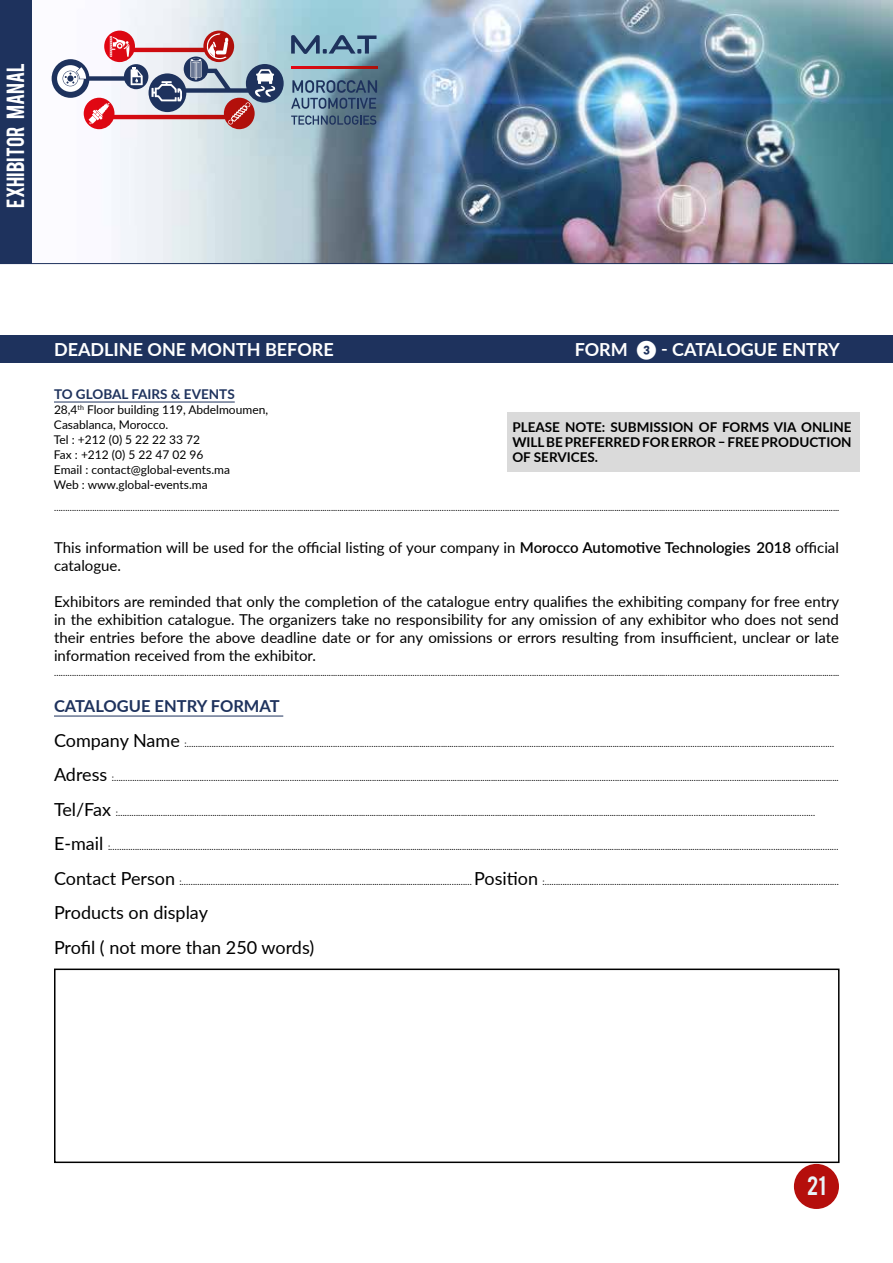
<style>
.page{position:relative;width:893px;height:1263px;background:#fff}
.page>*{position:absolute;margin:0;border:0;box-sizing:border-box;transform-origin:0 0}
.t1{font:21px "Bebas";color:#e8f5f9}
.t2{font:19.5px "Bebas";color:#fff}
.t3{font:18px/34.5px "Lato";color:#000}
.t4{font:700 18px "Lato";color:#fff}
.t5{font:700 16.5px "Lato";color:#1e325d}
.t6{font:15px/18px "Lato";color:#000}
.t7{font:700 13.5px/15px "Lato";color:#000;text-align:justify}
.t8{font:700 13.5px "Lato";color:#1e325d}
.t9{font:12px/15px "Lato";color:#000}
.t10{font:9px "Lato";color:#000}
.s1{font-weight:600}
.s2{font-size:18px}
</style>
<div class="page">
<img style="left:31px;top:0;width:862px;height:263px">
<div style="left:0;top:0;width:31px;height:264px;background:#1e325d"></div>
<hr style="left:0;top:263px;width:893px;height:1px;background:#1e325d">
<svg style="left:52px;top:31px;width:232px;height:98px"></svg>
<svg style="left:291px;top:80px;width:86px;height:29px;background:#5b7891"></svg>
<svg style="left:291px;top:115px;width:85px;height:10px"></svg>
<svg style="left:291px;top:35px;width:85px;height:19px;background:#6a8ea8"></svg>
<svg style="left:291px;top:66px;width:86px;height:2px"></svg>
<div style="left:794px;top:1164px;width:45px;height:45px;background:#b50f0c;border-radius:50%"></div>
<div style="left:0;top:335px;width:893px;height:27px;background:#1e325d"></div>
<hr style="left:54px;top:716px;width:229px;height:1px;background:#1e325d">
<div style="left:507px;top:413px;width:352px;height:59px;background:#dadada"></div>
<div style="left:54px;top:968px;width:785px;height:195px;border:2px solid #000"></div>
<hr style="left:54px;top:402px;width:181px;height:1px;background:#1e325d">
<h2 class="t2" style="left:1px;top:208px;width:146px;rotate:-90deg">EXHIBITOR MANAL</h2>
<h3 class="t4" style="left:54px;top:336px;width:281px">DEADLINE ONE MONTH BEFORE</h3>
<h3 class="t8" style="left:54px;top:384px;width:182px">TO GLOBAL FAIRS &amp; EVENTS</h3>
<h3 class="t9" style="left:54px;top:401px;width:216px">28,4<sup>th</sup> Floor building 119, Abdelmoumen,<br>Casablanca, Morocco.<br>Tel : +212 (0) 5 22 22 33 72<br>Fax : +212 (0) 5 22 47 02 96<br>Email : contact@global-events.ma<br>Web : www.global-events.ma</h3>
<h3 class="t4" style="left:575px;top:336px;width:267px">FORM ❸ - CATALOGUE ENTRY</h3>
<h3 class="t7" style="left:512px;top:419px;width:341px">PLEASE NOTE: SUBMISSION OF FORMS VIA ONLINE WILL BE PREFERRED FOR ERROR – FREE PRODUCTION OF SERVICES.</h3>
<p class="t10" style="left:54px;top:501px;width:787px">……………………………………………………………………………………………….............................……………………………………………………………………………………………….............................………………………………………………………….............</p>
<h3 class="t6" style="left:54px;top:538px;width:786px">This information will be used for the official listing of your company in <span class="s1">Morocco Automotive Technologies 2018</span> official catalogue.</h3>
<p class="t6" style="left:54px;top:592px;width:787px;text-align:justify">Exhibitors are reminded that only the completion of the catalogue entry qualifies the exhibiting company for free entry in the exhibition catalogue. The organizers take no responsibility for any omission of any exhibitor who does not send their entries before the above deadline date or for any omissions or errors resulting from insufficient, unclear or late information received from the exhibitor.</p>
<h3 class="t5" style="left:54px;top:694px;width:227px">CATALOGUE ENTRY FORMAT</h3>
<p class="t10" style="left:54px;top:737px;width:782px"><span class="s2">Company Name</span> :………………………………………………………………………………….................…...........……………....……………....……………....…....................................………………………………………………………………</p>
<p class="t10" style="left:54px;top:771px;width:786px"><span class="s2">Adress</span> :……………………………………………………………………………………………….................................................................................................……………………………………………………………………………………............................</p>
<p class="t10" style="left:54px;top:806px;width:763px"><span class="s2">Tel/Fax</span> :…………………………………….........................................................................................................................................................................................................................………………………………………………………</p>
<p class="t10" style="left:54px;top:840px;width:786px"><span class="s2">E-mail</span> :……………………………………………………………….........................................................................……...................................................………...............................................................................………………………………………</p>
<p class="t10" style="left:54px;top:875px;width:786px"><span class="s2">Contact Person</span> :………………………………………………………………………...................................…………… <span class="s2">Position</span> :……………………………...........................................................................………………………</p>
<h3 class="t3" style="left:54px;top:895px;width:262px">Products on display<br>Profil ( not more than 250 words)</h3>
<p class="t10" style="left:54px;top:666px;width:787px">……………………………………………………………………………………………….............................……………………………………………………………………………………………….............................………………………………………………………….............</p>
<h1 class="t1" style="left:807px;top:1170px;width:20px">21</h1>
</div>
